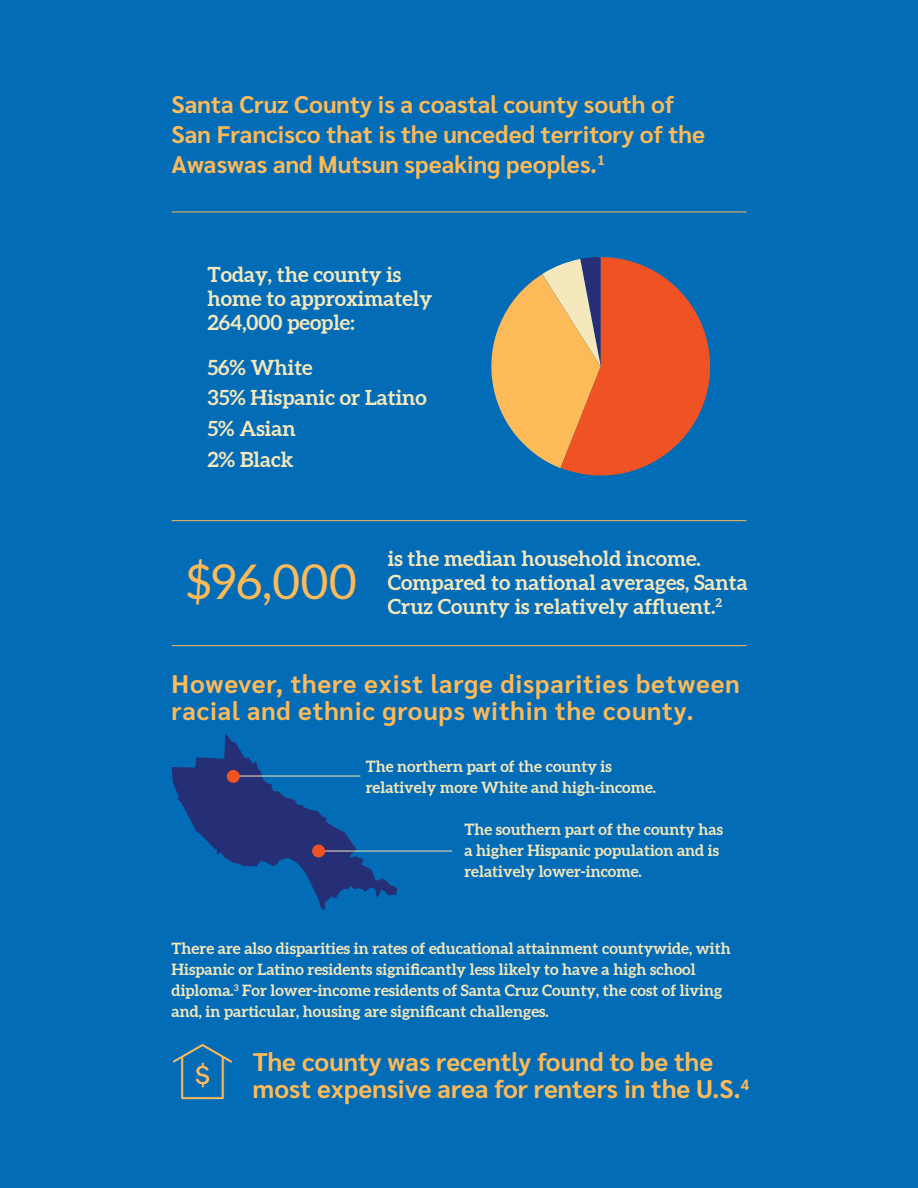
<style>
.page{position:relative;width:918px;height:1188px;background:#036cb6}
.page>*{position:absolute;margin:0;border:0;box-sizing:border-box;transform-origin:0 0}
.t1{font:48px "Aleo";color:#fdba58}
.t2{font:700 25.5px/27px "Sarabun";letter-spacing:.03em;color:#fdba58}
.t3{font:700 25.5px/27px "Sarabun";color:#fdba58}
.t4{font:700 24px/30px "Sarabun";color:#fdba58}
.t5{font:700 21px/24px "Aleo";color:#f4e8bc}
.t6{font:700 15.75px/21px "Aleo";color:#f4e8bc}
</style>
<div class="page">
<svg style="left:491px;top:257px;width:219px;height:218px"></svg>
<hr style="left:172px;top:212px;width:574px;height:1px;background:#fdba58">
<hr style="left:172px;top:520px;width:574px;height:1px;background:#fdba58">
<hr style="left:172px;top:645px;width:574px;height:1px;background:#fdba58">
<svg style="left:172px;top:734px;width:225px;height:176px"></svg>
<div style="left:312px;top:845px;width:13px;height:13px;background:#f05323;border-radius:50%"></div>
<hr style="left:325px;top:851px;width:127px;height:1px;background:#f4e8bc">
<hr style="left:233px;top:776px;width:127px;height:1px;background:#f4e8bc">
<div style="left:227px;top:770px;width:13px;height:13px;background:#f05323;border-radius:50%"></div>
<svg style="left:173px;top:1043px;width:59px;height:57px"></svg>
<h3 class="t4" style="left:172px;top:90px;width:535px">Santa Cruz County is a coastal county south of<br>San Francisco that is the unceded territory of the<br>Awaswas and Mutsun speaking peoples.<sup>1</sup></h3>
<h3 class="t5" style="left:207px;top:264px;width:226px">Today, the county is home to approximately<br>264,000 people:</h3>
<h3 class="t5" style="left:207px;top:353px;width:221px;line-height:30.8px">56% White<br>35% Hispanic or Latino<br>5% Asian<br>2% Black</h3>
<h1 class="t1" style="left:187px;top:555px;width:172px">$96,000</h1>
<h3 class="t5" style="left:388px;top:547px;width:361px">is the median household income.<br>Compared to national averages, Santa<br>Cruz County is relatively affluent.<sup>2</sup></h3>
<h2 class="t2" style="left:172px;top:671px;width:570px">However, there exist large disparities between racial and ethnic groups within the county.</h2>
<p class="t6" style="left:366px;top:756px;width:292px">The northern part of the county is relatively more White and high-income.</p>
<p class="t6" style="left:464px;top:820px;width:260px">The southern part of the county has a higher Hispanic population and is relatively lower-income.</p>
<p class="t6" style="left:172px;top:939px;width:561px">There are also disparities in rates of educational attainment countywide, with Hispanic or Latino residents significantly less likely to have a high school diploma.<sup>3</sup> For lower-income residents of Santa Cruz County, the cost of living and, in particular, housing are significant challenges.</p>
<h2 class="t3" style="left:253px;top:1049px;width:498px">The county was recently found to be the most expensive area for renters in the U.S.<sup>4</sup></h2>
</div>
